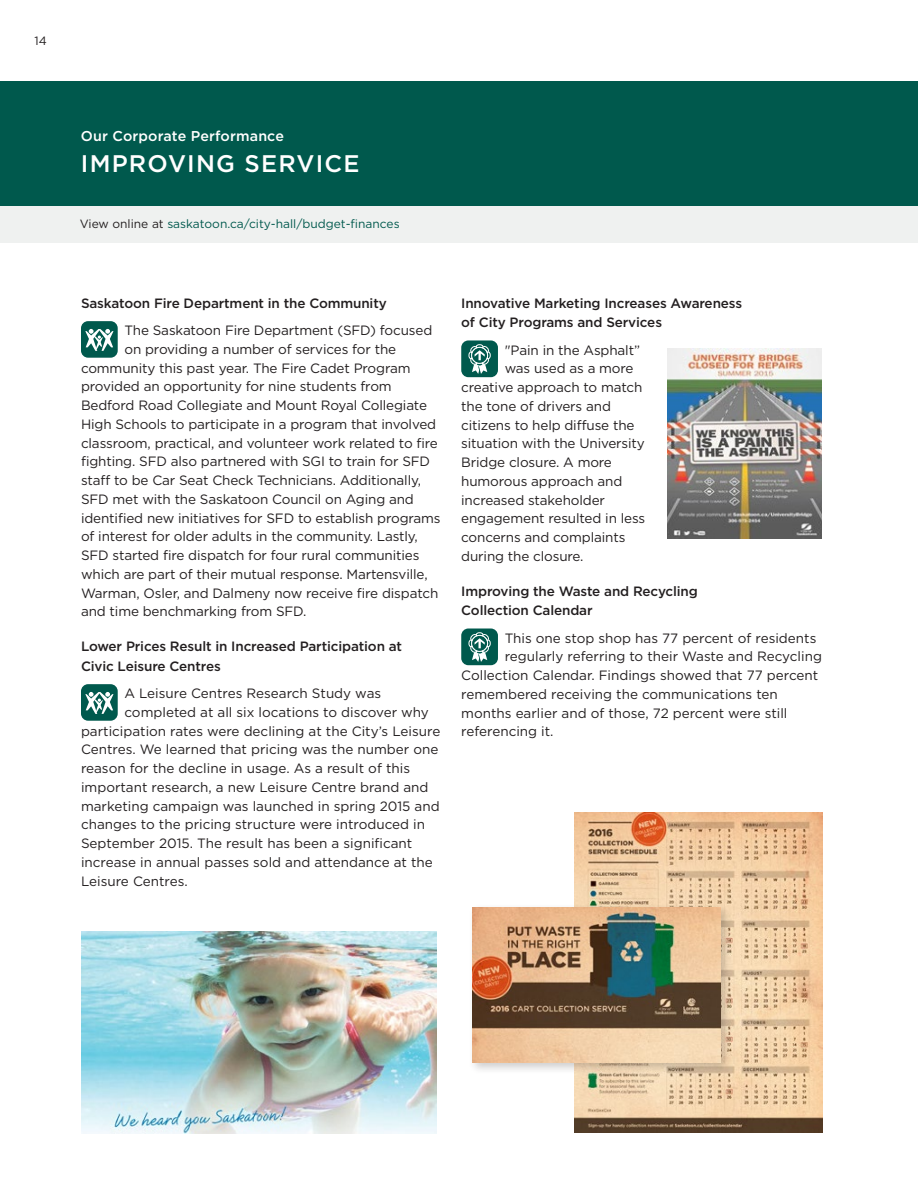
<style>
.page{position:relative;width:918px;height:1188px;background:#fff}
.page>*{position:absolute;margin:0;border:0;box-sizing:border-box;transform-origin:0 0}
.t1{font:500 24px "Gotham";letter-spacing:.05em;color:#fff}
.t2{font:500 14.25px "Gotham";letter-spacing:.01em;color:#fff}
.t3{font:13.5px "Gotham";letter-spacing:-.01em;color:#231f20}
.t4{font:500 13.5px/19.5px "Gotham";letter-spacing:-.01em;color:#231f20}
.t5{font:12px "Gotham";color:#00594d}
.t6{font:12px "Gotham";color:#231f20}
.s1{color:#231f20}
</style>
<div class="page">
<div style="left:0;top:205px;width:918px;height:38px;background:#eff1f0"></div>
<div style="left:0;top:81px;width:918px;height:124px;background:#00594d"></div>
<div style="left:81px;top:321px;width:37px;height:37px;background:#00594d;border-radius:7px"></div>
<svg style="left:85px;top:329px;width:29px;height:22px"></svg>
<div style="left:81px;top:684px;width:37px;height:37px;background:#00594d;border-radius:7px"></div>
<svg style="left:85px;top:692px;width:29px;height:22px"></svg>
<div style="left:461px;top:340px;width:37px;height:37px;background:#00594d;border-radius:7px"></div>
<svg style="left:468px;top:344px;width:23px;height:30px"></svg>
<div style="left:461px;top:629px;width:37px;height:36px;background:#00594d;border-radius:7px"></div>
<svg style="left:468px;top:632px;width:23px;height:30px"></svg>
<img style="left:81px;top:932px;width:355px;height:202px">
<img style="left:668px;top:349px;width:154px;height:190px">
<img style="left:575px;top:812px;width:247px;height:321px">
<div style="left:468px;top:903px;width:264px;height:172px;background:#231f20;opacity:.22"></div>
<img style="left:472px;top:907px;width:248px;height:156px">
<p class="t6" style="left:34px;top:33px;width:14px">14</p>
<p class="t2" style="left:81px;top:127px;width:205px">Our Corporate Performance</p>
<h1 class="t1" style="left:81px;top:148px;width:280px">IMPROVING SERVICE</h1>
<p class="t5" style="left:80px;top:216px;width:321px"><span class="s1">View online at</span> saskatoon.ca/city-hall/budget-finances</p>
<p class="t4" style="left:81px;top:293px;width:307px">Saskatoon Fire Department in the Community</p>
<p class="t3" style="left:124px;top:322px;width:309px">The Saskatoon Fire Department (SFD) focused</p>
<p class="t3" style="left:124px;top:341px;width:273px">on providing a number of services for the</p>
<p class="t3" style="left:81px;top:359px;width:331px">community this past year. The Fire Cadet Program</p>
<p class="t3" style="left:81px;top:378px;width:312px">provided an opportunity for nine students from</p>
<p class="t3" style="left:81px;top:397px;width:348px">Bedford Road Collegiate and Mount Royal Collegiate</p>
<p class="t3" style="left:81px;top:416px;width:357px">High Schools to participate in a program that involved</p>
<p class="t3" style="left:81px;top:434px;width:358px">classroom, practical, and volunteer work related to fire</p>
<p class="t3" style="left:81px;top:453px;width:351px">fighting. SFD also partnered with SGI to train for SFD</p>
<p class="t3" style="left:81px;top:472px;width:342px">staff to be Car Seat Check Technicians. Additionally,</p>
<p class="t3" style="left:81px;top:491px;width:334px">SFD met with the Saskatoon Council on Aging and</p>
<p class="t3" style="left:81px;top:509px;width:361px">identified new initiatives for SFD to establish programs</p>
<p class="t3" style="left:81px;top:528px;width:338px">of interest for older adults in the community. Lastly,</p>
<p class="t3" style="left:81px;top:547px;width:340px">SFD started fire dispatch for four rural communities</p>
<p class="t3" style="left:81px;top:566px;width:348px">which are part of their mutual response. Martensville,</p>
<p class="t3" style="left:81px;top:584px;width:359px">Warman, Osler, and Dalmeny now receive fire dispatch</p>
<p class="t3" style="left:81px;top:603px;width:227px">and time benchmarking from SFD.</p>
<p class="t4" style="left:81px;top:637px;width:323px">Lower Prices Result in Increased Participation at<br>Civic Leisure Centres</p>
<p class="t3" style="left:124px;top:685px;width:258px">A Leisure Centres Research Study was</p>
<p class="t3" style="left:124px;top:704px;width:306px">completed at all six locations to discover why</p>
<p class="t3" style="left:81px;top:722px;width:361px">participation rates were declining at the City’s Leisure</p>
<p class="t3" style="left:81px;top:741px;width:359px">Centres. We learned that pricing was the number one</p>
<p class="t3" style="left:81px;top:760px;width:331px">reason for the decline in usage. As a result of this</p>
<p class="t3" style="left:81px;top:779px;width:349px">important research, a new Leisure Centre brand and</p>
<p class="t3" style="left:81px;top:797px;width:360px">marketing campaign was launched in spring 2015 and</p>
<p class="t3" style="left:81px;top:816px;width:346px">changes to the pricing structure were introduced in</p>
<p class="t3" style="left:81px;top:835px;width:333px">September 2015. The result has been a significant</p>
<p class="t3" style="left:81px;top:854px;width:353px">increase in annual passes sold and attendance at the</p>
<p class="t3" style="left:81px;top:872px;width:108px">Leisure Centres.</p>
<p class="t4" style="left:461px;top:293px;width:282px">Innovative Marketing Increases Awareness of City Programs and Services</p>
<p class="t3" style="left:505px;top:341px;width:137px">"Pain in the Asphalt”</p>
<p class="t3" style="left:505px;top:360px;width:130px">was used as a more</p>
<p class="t3" style="left:461px;top:379px;width:183px">creative approach to match</p>
<p class="t3" style="left:461px;top:398px;width:151px">the tone of drivers and</p>
<p class="t3" style="left:461px;top:416px;width:175px">citizens to help diffuse the</p>
<p class="t3" style="left:461px;top:435px;width:185px">situation with the University</p>
<p class="t3" style="left:461px;top:454px;width:152px">Bridge closure. A more</p>
<p class="t3" style="left:461px;top:473px;width:163px">humorous approach and</p>
<p class="t3" style="left:461px;top:491px;width:145px">increased stakeholder</p>
<p class="t3" style="left:461px;top:510px;width:185px">engagement resulted in less</p>
<p class="t3" style="left:461px;top:529px;width:166px">concerns and complaints</p>
<p class="t3" style="left:461px;top:548px;width:124px">during the closure.</p>
<p class="t4" style="left:461px;top:581px;width:238px">Improving the Waste and Recycling<br>Collection Calendar</p>
<p class="t3" style="left:505px;top:629px;width:313px">This one stop shop has 77 percent of residents</p>
<p class="t3" style="left:505px;top:648px;width:319px">regularly referring to their Waste and Recycling</p>
<p class="t3" style="left:461px;top:667px;width:359px">Collection Calendar. Findings showed that 77 percent</p>
<p class="t3" style="left:461px;top:686px;width:318px">remembered receiving the communications ten</p>
<p class="t3" style="left:461px;top:704px;width:328px">months earlier and of those, 72 percent were still</p>
<p class="t3" style="left:461px;top:723px;width:94px">referencing it.</p>
</div>
